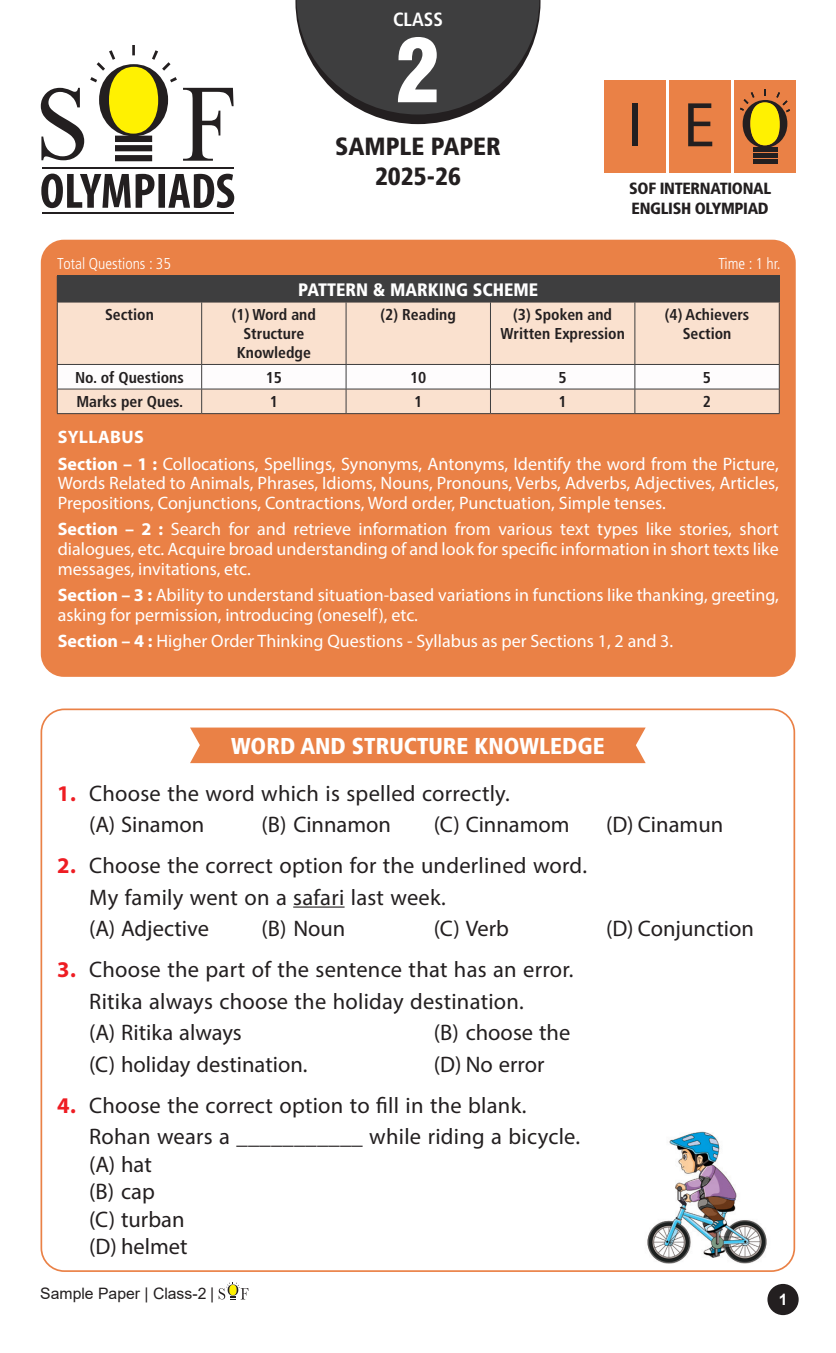
<style>
.page{position:relative;width:836px;height:1353px;background:#fff}
.page>*{position:absolute;margin:0;border:0;box-sizing:border-box;transform-origin:0 0}
.t1{font:900 condensed 85.95px "Swiss 721 BT";color:#fff}
.Sample_Paper_Heading{font:900 condensed 24.97px "Frutiger";color:#231f20}
.Sample_Paper_Heading-2{font:900 condensed 22.95px "Frutiger";color:#fff}
.Queation_2025-26{font:22.5px "Myriad Pro";letter-spacing:.01em;color:#231f20}
._4-Option_with_line{font:22.5px "Myriad Pro";color:#231f20}
.t2{font:700 condensed 19.12px "Frutiger";color:#fff}
.Syllabus_Text{font:18px/19.8px "Myriad Pro";color:#fff;text-align:justify}
.t3{font:900 condensed 18px "Frutiger";color:#fff}
.SYLLABUS{font:700 18px "Myriad Pro";letter-spacing:.02em;color:#fff}
.Event_LogoText{font:900 condensed 16.2px/20.2px "Frutiger";letter-spacing:-.02em;color:#231f20}
.t4{font:700 condensed 15.75px/18.9px "Frutiger";color:#231f20;text-align:center}
.t5{font:300 condensed 15.75px "Frutiger";color:#fff}
.t6{font:15.75px "Arial";color:#231f20}
.t7{font:700 15.75px "Arial";color:#fff}
.s1{font-weight:700}
.s2{font-weight:700;color:#ee1d23}
</style>
<div class="page">
<div style="left:767px;top:1283px;width:31px;height:31px;background:#231f20;border-radius:50%"></div>
<hr style="left:293px;top:906px;width:51px;height:1px;background:#231f20">
<div style="left:190px;top:727px;width:455px;height:36px;background:#ea8146"></div>
<img style="left:647px;top:1131px;width:120px;height:132px">
<div style="left:41px;top:240px;width:754px;height:436px;background:#ea8146;border-radius:23px"></div>
<div style="left:57px;top:276px;width:722px;height:26px;background:#3e3e3f"></div>
<div style="left:58px;top:302px;width:720px;height:62px;background:#fae1cf"></div>
<hr style="left:57px;top:275px;width:145px;height:1px;background:#3e3e3f">
<hr style="left:202px;top:275px;width:144px;height:1px;background:#3e3e3f">
<hr style="left:346px;top:275px;width:144px;height:1px;background:#3e3e3f">
<hr style="left:490px;top:275px;width:145px;height:1px;background:#3e3e3f">
<hr style="left:635px;top:275px;width:144px;height:1px;background:#3e3e3f">
<hr style="left:57px;top:302px;width:1px;height:62px;background:#3e3e3f">
<hr style="left:201px;top:302px;width:1px;height:62px;background:#3e3e3f">
<hr style="left:345px;top:302px;width:1px;height:62px;background:#3e3e3f">
<hr style="left:490px;top:302px;width:1px;height:62px;background:#3e3e3f">
<hr style="left:634px;top:302px;width:1px;height:62px;background:#3e3e3f">
<hr style="left:778px;top:302px;width:1px;height:62px;background:#3e3e3f">
<svg style="left:57px;top:364px;width:722px;height:49px;background:#f3e6de"></svg>
<hr style="left:57px;top:413px;width:145px;height:1px;background:#3e3e3f">
<hr style="left:202px;top:413px;width:144px;height:1px;background:#3e3e3f">
<hr style="left:346px;top:413px;width:144px;height:1px;background:#3e3e3f">
<hr style="left:490px;top:413px;width:145px;height:1px;background:#3e3e3f">
<hr style="left:635px;top:413px;width:144px;height:1px;background:#3e3e3f">
<div style="left:604px;top:81px;width:62px;height:92px;background:#ea8146"></div>
<div style="left:632px;top:103px;width:6px;height:43px;background:#231f20"></div>
<div style="left:669px;top:81px;width:61px;height:92px;background:#ea8146"></div>
<svg style="left:688px;top:103px;width:24px;height:43px"></svg>
<div style="left:734px;top:80px;width:61px;height:93px;background:#ea8146"></div>
<hr style="left:752px;top:147px;width:25px;height:4px;background:#231f20">
<hr style="left:752px;top:153px;width:25px;height:4px;background:#231f20">
<hr style="left:752px;top:160px;width:25px;height:4px;background:#231f20">
<svg style="left:740px;top:89px;width:50px;height:59px"></svg>
<svg style="left:41px;top:45px;width:192px;height:116px"></svg>
<svg style="left:41px;top:173px;width:193px;height:35px"></svg>
<hr style="left:43px;top:212px;width:191px;height:2px;background:#231f20">
<hr style="left:43px;top:167px;width:191px;height:2px;background:#231f20">
<svg style="left:295px;top:0;width:245px;height:124px"></svg>
<svg style="left:219px;top:1282px;width:29px;height:17px"></svg>
<p class="t2" style="left:393px;top:8px;width:51px">CLASS</p>
<p class="t1" style="left:395px;top:19px;width:48px">2</p>
<p class="Sample_Paper_Heading" style="left:335px;top:131px;width:167px">SAMPLE PAPER</p>
<p class="Sample_Paper_Heading" style="left:375px;top:161px;width:87px">2025-26</p>
<p class="Event_LogoText" style="left:629px;top:178px;width:143px">SOF INTERNATIONAL<br>ENGLISH OLYMPIAD</p>
<p class="t5" style="left:57px;top:255px;width:115px">Total Questions : 35</p>
<p class="t5" style="left:718px;top:255px;width:64px">Time : 1 hr.</p>
<p class="t3" style="left:298px;top:278px;width:241px">PATTERN &amp; MARKING SCHEME</p>
<p class="t4" style="left:105px;top:305px;width:50px">Section</p>
<p class="t4" style="left:232px;top:305px;width:86px">(1) Word and<br>Structure<br>Knowledge</p>
<p class="t4" style="left:380px;top:305px;width:77px">(2) Reading</p>
<p class="t4" style="left:500px;top:305px;width:126px">(3) Spoken and<br>Written Expression</p>
<p class="t4" style="left:664px;top:305px;width:86px">(4) Achievers<br>Section</p>
<p class="t4" style="left:75px;top:368px;width:110px">No. of Questions</p>
<p class="t4" style="left:266px;top:368px;width:18px">15</p>
<p class="t4" style="left:410px;top:368px;width:18px">10</p>
<p class="t4" style="left:558px;top:368px;width:10px">5</p>
<p class="t4" style="left:703px;top:368px;width:10px">5</p>
<p class="t4" style="left:76px;top:392px;width:108px">Marks per Ques.</p>
<p class="t4" style="left:270px;top:392px;width:10px">1</p>
<p class="t4" style="left:414px;top:392px;width:10px">1</p>
<p class="t4" style="left:558px;top:392px;width:10px">1</p>
<p class="t4" style="left:703px;top:392px;width:10px">2</p>
<p class="SYLLABUS" style="left:58px;top:425px;width:87px">SYLLABUS</p>
<p class="Syllabus_Text" style="left:58px;top:453px;width:722px"><span class="s1">Section – 1 :</span> Collocations, Spellings, Synonyms, Antonyms, Identify the word from the Picture, Words Related to Animals, Phrases, Idioms, Nouns, Pronouns, Verbs, Adverbs, Adjectives, Articles, Prepositions, Conjunctions, Contractions, Word order, Punctuation, Simple tenses.</p>
<p class="Syllabus_Text" style="left:58px;top:519px;width:722px"><span class="s1">Section – 2 :</span> Search for and retrieve information from various text types like stories, short dialogues, etc. Acquire broad understanding of and look for specific information in short texts like messages, invitations, etc.</p>
<p class="Syllabus_Text" style="left:58px;top:585px;width:722px"><span class="s1">Section – 3 :</span> Ability to understand situation-based variations in functions like thanking, greeting, asking for permission, introducing (oneself), etc.</p>
<p class="Syllabus_Text" style="left:58px;top:631px;width:617px"><span class="s1">Section – 4 :</span> Higher Order Thinking Questions - Syllabus as per Sections 1, 2 and 3.</p>
<p class="Sample_Paper_Heading-2" style="left:231px;top:732px;width:375px">WORD AND STRUCTURE KNOWLEDGE</p>
<p class="Queation_2025-26" style="left:57px;top:779px;width:454px"><span class="s2">1.</span> Choose the word which is spelled correctly.</p>
<p class="_4-Option_with_line" style="left:89px;top:810px;width:117px">(A) Sinamon</p>
<p class="_4-Option_with_line" style="left:261px;top:810px;width:131px">(B) Cinnamon</p>
<p class="_4-Option_with_line" style="left:434px;top:810px;width:137px">(C) Cinnamom</p>
<p class="_4-Option_with_line" style="left:606px;top:810px;width:119px">(D) Cinamun</p>
<p class="Queation_2025-26" style="left:57px;top:851px;width:531px"><span class="s2">2.</span> Choose the correct option for the underlined word.</p>
<p class="Queation_2025-26" style="left:89px;top:883px;width:358px">My family went on a safari last week.</p>
<p class="_4-Option_with_line" style="left:89px;top:914px;width:121px">(A) Adjective</p>
<p class="_4-Option_with_line" style="left:261px;top:914px;width:85px">(B) Noun</p>
<p class="_4-Option_with_line" style="left:434px;top:914px;width:77px">(C) Verb</p>
<p class="_4-Option_with_line" style="left:606px;top:914px;width:149px">(D) Conjunction</p>
<p class="Queation_2025-26" style="left:57px;top:955px;width:517px"><span class="s2">3.</span> Choose the part of the sentence that has an error.</p>
<p class="Queation_2025-26" style="left:89px;top:987px;width:436px">Ritika always choose the holiday destination.</p>
<p class="_4-Option_with_line" style="left:89px;top:1018px;width:154px">(A) Ritika always</p>
<p class="_4-Option_with_line" style="left:434px;top:1018px;width:138px">(B) choose the</p>
<p class="_4-Option_with_line" style="left:89px;top:1049px;width:220px">(C) holiday destination.</p>
<p class="_4-Option_with_line" style="left:434px;top:1049px;width:112px">(D) No error</p>
<p class="Queation_2025-26" style="left:57px;top:1090px;width:470px"><span class="s2">4.</span> Choose the correct option to fill in the blank.</p>
<p class="Queation_2025-26" style="left:89px;top:1122px;width:492px">Rohan wears a ___________ while riding a bicycle.</p>
<p class="_4-Option_with_line" style="left:89px;top:1149px;width:64px">(A) hat</p>
<p class="_4-Option_with_line" style="left:89px;top:1177px;width:67px">(B) cap</p>
<p class="_4-Option_with_line" style="left:89px;top:1205px;width:97px">(C) turban</p>
<p class="_4-Option_with_line" style="left:89px;top:1232px;width:100px">(D) helmet</p>
<p class="t6" style="left:40px;top:1282px;width:175px">Sample Paper | Class-2 |</p>
<p class="t7" style="left:778px;top:1288px;width:10px">1</p>
</div>
